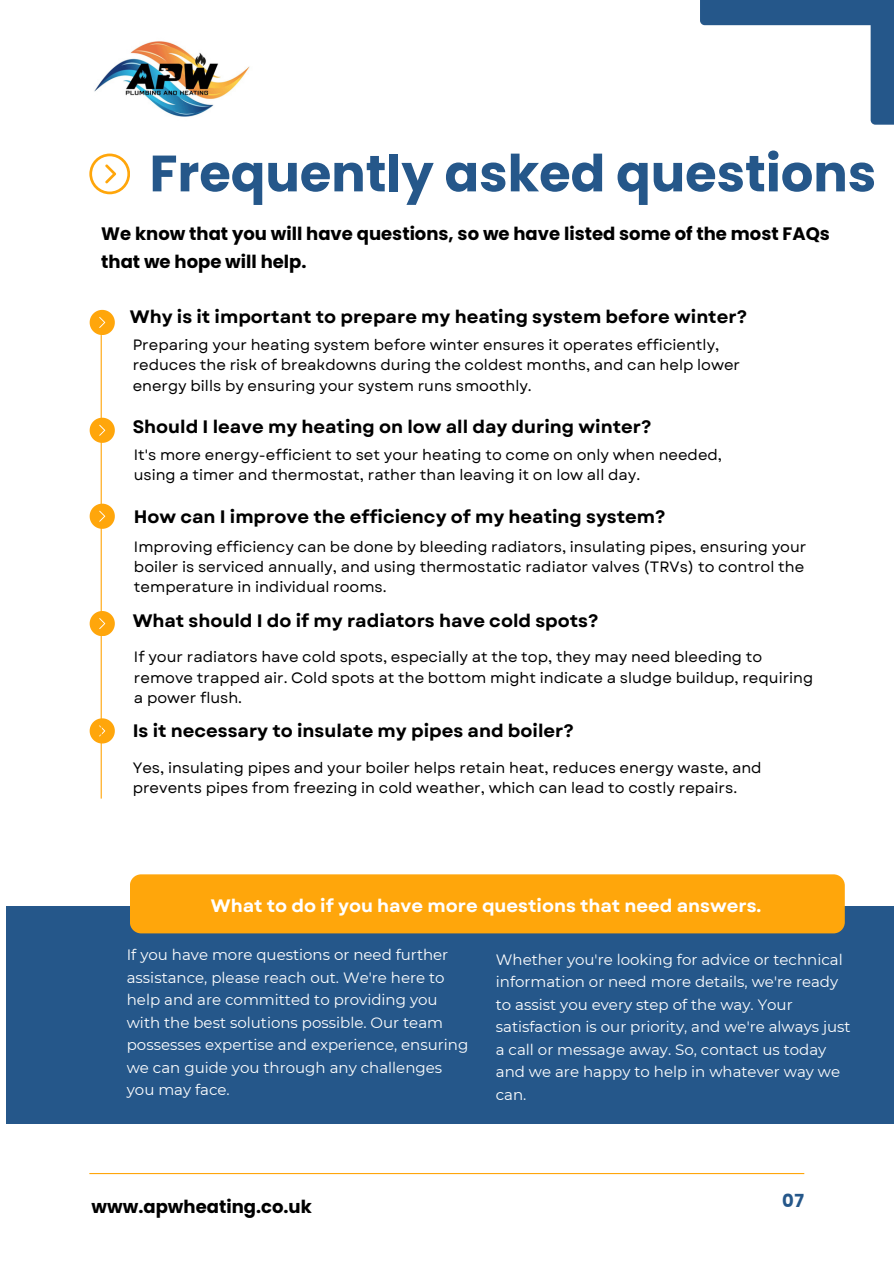
<style>
.page{position:relative;width:894px;height:1264px;background:#fff}
.page>*{position:absolute;margin:0;border:0;box-sizing:border-box;transform-origin:0 0}
.t1{font:700 51px "Poppins";color:#25578a}
.t2{font:700 18px "Garet";color:#000}
.t3{font:700 18px/28.2px "Poppins";color:#000}
.t4{font:700 18px "Garet";color:#fff}
.t5{font:700 18px "Poppins";color:#25578a}
.t6{font:15px/20.2px "Garet";color:#000}
.t7{font:15px/22.5px "Montserrat";color:#fff}
</style>
<div class="page">
<hr style="left:89px;top:1172px;width:715px;height:2px;background:#ffa60b">
<svg style="left:89px;top:153px;width:41px;height:41px"></svg>
<svg style="left:90px;top:718px;width:24px;height:25px"></svg>
<hr style="left:101px;top:335px;width:1px;height:463px;background:#ffa60b">
<svg style="left:90px;top:611px;width:24px;height:24px"></svg>
<svg style="left:90px;top:309px;width:25px;height:48px"></svg>
<svg style="left:90px;top:418px;width:24px;height:24px"></svg>
<svg style="left:90px;top:503px;width:24px;height:25px"></svg>
<svg style="left:700px;top:0;width:193px;height:124px"></svg>
<div style="left:6px;top:906px;width:887px;height:218px;background:#25578a"></div>
<div style="left:130px;top:874px;width:714px;height:59px;background:#ffa60b;border-radius:11px"></div>
<img style="left:94px;top:41px;width:156px;height:76px">
<p class="t1" style="left:149px;top:138px;width:728px">Frequently asked questions</p>
<h2 class="t3" style="left:101px;top:219px;width:730px">We know that you will have questions, so we have listed some of the most FAQs that we hope will help.</h2>
<p class="t2" style="left:130px;top:304px;width:618px">Why is it important to prepare my heating system before winter?</p>
<h2 class="t6" style="left:133px;top:335px;width:608px">Preparing your heating system before winter ensures it operates efficiently, reduces the risk of breakdowns during the coldest months, and can help lower energy bills by ensuring your system runs smoothly.</h2>
<p class="t2" style="left:133px;top:414px;width:520px">Should I leave my heating on low all day during winter?</p>
<h2 class="t6" style="left:134px;top:445px;width:589px">It's more energy-efficient to set your heating to come on only when needed, using a timer and thermostat, rather than leaving it on low all day.</h2>
<p class="t2" style="left:134px;top:504px;width:533px">How can I improve the efficiency of my heating system?</p>
<p class="t6" style="left:134px;top:536px;width:673px">Improving efficiency can be done by bleeding radiators, insulating pipes, ensuring your boiler is serviced annually, and using thermostatic radiator valves (TRVs) to control the temperature in individual rooms.</p>
<p class="t2" style="left:133px;top:607px;width:467px">What should I do if my radiators have cold spots?</p>
<h2 class="t6" style="left:134px;top:647px;width:680px">If your radiators have cold spots, especially at the top, they may need bleeding to remove trapped air. Cold spots at the bottom might indicate a sludge buildup, requiring a power flush.</h2>
<p class="t2" style="left:133px;top:718px;width:442px">Is it necessary to insulate my pipes and boiler?</p>
<p class="t6" style="left:133px;top:757px;width:630px">Yes, insulating pipes and your boiler helps retain heat, reduces energy waste, and prevents pipes from freezing in cold weather, which can lead to costly repairs.</p>
<h2 class="t4" style="left:211px;top:892px;width:552px">What to do if you have more questions that need answers.</h2>
<p class="t7" style="left:127px;top:943px;width:343px">If you have more questions or need further assistance, please reach out. We're here to help and are committed to providing you with the best solutions possible. Our team possesses expertise and experience, ensuring we can guide you through any challenges you may face.</p>
<p class="t7" style="left:495px;top:948px;width:356px">Whether you're looking for advice or technical information or need more details, we're ready to assist you every step of the way. Your satisfaction is our priority, and we're always just a call or message away. So, contact us today and we are happy to help in whatever way we can.</p>
<p class="t3" style="left:92px;top:1192px;width:222px">www.apwheating.co.uk</p>
<p class="t5" style="left:781px;top:1188px;width:24px">07</p>
</div>
